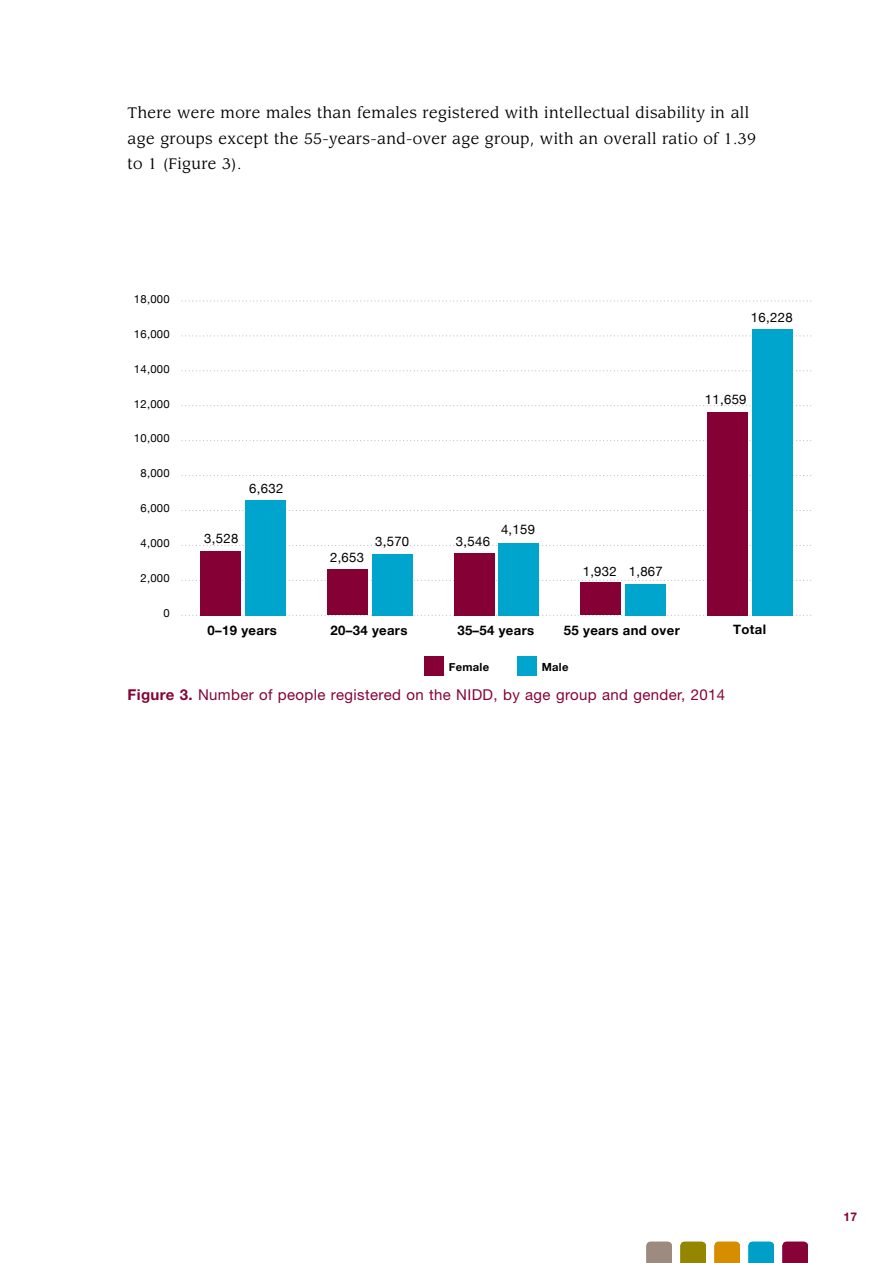
<style>
.page{position:relative;width:893px;height:1263px;background:#fff}
.page>*{position:absolute;margin:0;border:0;box-sizing:border-box;transform-origin:0 0}
.t1{font:15px/25.5px "Leawood Std";letter-spacing:.025em;color:#000}
.t2{font:15px "Helvetica Neue LT Pro";letter-spacing:.025em;color:#870337}
.t3{font:13.2px "Helvetica Neue";letter-spacing:.025em;color:#000}
.t4{font:700 13.2px "Helvetica Neue";letter-spacing:.025em;color:#000}
.t5{font:700 12px "Helvetica Neue LT Pro";color:#870337}
.t6{font:11.25px "Helvetica Neue";letter-spacing:.025em;color:#000}
.t7{font:700 11.25px "Helvetica Neue";letter-spacing:.025em;color:#000}
.s1{font-weight:700}
</style>
<div class="page">
<svg style="left:782px;top:1242px;width:26px;height:21px"></svg>
<svg style="left:748px;top:1242px;width:26px;height:21px"></svg>
<svg style="left:714px;top:1242px;width:26px;height:21px"></svg>
<svg style="left:680px;top:1242px;width:26px;height:21px"></svg>
<svg style="left:646px;top:1242px;width:26px;height:21px"></svg>
<svg style="left:182px;top:615px;width:630px;height:1px"></svg>
<svg style="left:182px;top:580px;width:630px;height:1px"></svg>
<svg style="left:182px;top:545px;width:630px;height:1px"></svg>
<svg style="left:182px;top:510px;width:630px;height:1px"></svg>
<svg style="left:182px;top:475px;width:630px;height:1px"></svg>
<svg style="left:182px;top:440px;width:630px;height:1px"></svg>
<svg style="left:182px;top:405px;width:630px;height:1px"></svg>
<svg style="left:182px;top:370px;width:630px;height:1px"></svg>
<svg style="left:182px;top:335px;width:629px;height:1px"></svg>
<svg style="left:182px;top:300px;width:629px;height:1px"></svg>
<div style="left:517px;top:656px;width:20px;height:20px;background:#00a5ce"></div>
<div style="left:424px;top:656px;width:20px;height:20px;background:#850034"></div>
<div style="left:752px;top:329px;width:40px;height:286px;background:#00a5ce"></div>
<div style="left:707px;top:412px;width:41px;height:203px;background:#850034"></div>
<div style="left:625px;top:584px;width:41px;height:31px;background:#00a5ce"></div>
<div style="left:581px;top:582px;width:40px;height:33px;background:#850034"></div>
<div style="left:499px;top:543px;width:40px;height:72px;background:#00a5ce"></div>
<div style="left:454px;top:553px;width:40px;height:62px;background:#850034"></div>
<div style="left:372px;top:554px;width:40px;height:61px;background:#00a5ce"></div>
<div style="left:327px;top:569px;width:40px;height:46px;background:#850034"></div>
<div style="left:245px;top:500px;width:41px;height:115px;background:#00a5ce"></div>
<div style="left:201px;top:551px;width:40px;height:64px;background:#850034"></div>
<p class="t1" style="left:128px;top:100px;width:630px">There were more males than females registered with intellectual disability in all age groups except the 55-years-and-over age group, with an overall ratio of 1.39 to 1 (Figure 3).</p>
<p class="t6" style="left:134px;top:292px;width:37px">18,000</p>
<p class="t6" style="left:134px;top:327px;width:37px">16,000</p>
<p class="t6" style="left:134px;top:362px;width:37px">14,000</p>
<p class="t6" style="left:134px;top:397px;width:37px">12,000</p>
<p class="t6" style="left:134px;top:432px;width:37px">10,000</p>
<p class="t6" style="left:140px;top:467px;width:31px">8,000</p>
<p class="t6" style="left:140px;top:502px;width:31px">6,000</p>
<p class="t6" style="left:140px;top:537px;width:31px">4,000</p>
<p class="t6" style="left:140px;top:572px;width:31px">2,000</p>
<p class="t6" style="left:164px;top:606px;width:8px">0</p>
<p class="t3" style="left:751px;top:309px;width:43px">16,228</p>
<p class="t3" style="left:249px;top:480px;width:36px">6,632</p>
<p class="t3" style="left:204px;top:531px;width:36px">3,528</p>
<p class="t3" style="left:330px;top:549px;width:36px">2,653</p>
<p class="t3" style="left:375px;top:534px;width:36px">3,570</p>
<p class="t3" style="left:456px;top:533px;width:36px">3,546</p>
<p class="t3" style="left:501px;top:522px;width:36px">4,159</p>
<p class="t3" style="left:705px;top:391px;width:43px">11,659</p>
<p class="t3" style="left:583px;top:563px;width:82px">1,932 1,867</p>
<p class="t4" style="left:208px;top:622px;width:71px">0–19 years</p>
<p class="t4" style="left:331px;top:622px;width:78px">20–34 years</p>
<p class="t4" style="left:457px;top:622px;width:78px">35–54 years</p>
<p class="t4" style="left:564px;top:622px;width:117px">55 years and over</p>
<p class="t4" style="left:733px;top:621px;width:34px">Total</p>
<p class="t7" style="left:449px;top:660px;width:42px">Female</p>
<p class="t7" style="left:542px;top:660px;width:28px">Male</p>
<p class="t2" style="left:128px;top:685px;width:599px"><span class="s1">Figure 3.</span> Number of people registered on the NIDD, by age group and gender, 2014</p>
<p class="t5" style="left:844px;top:1209px;width:15px">17</p>
</div>
